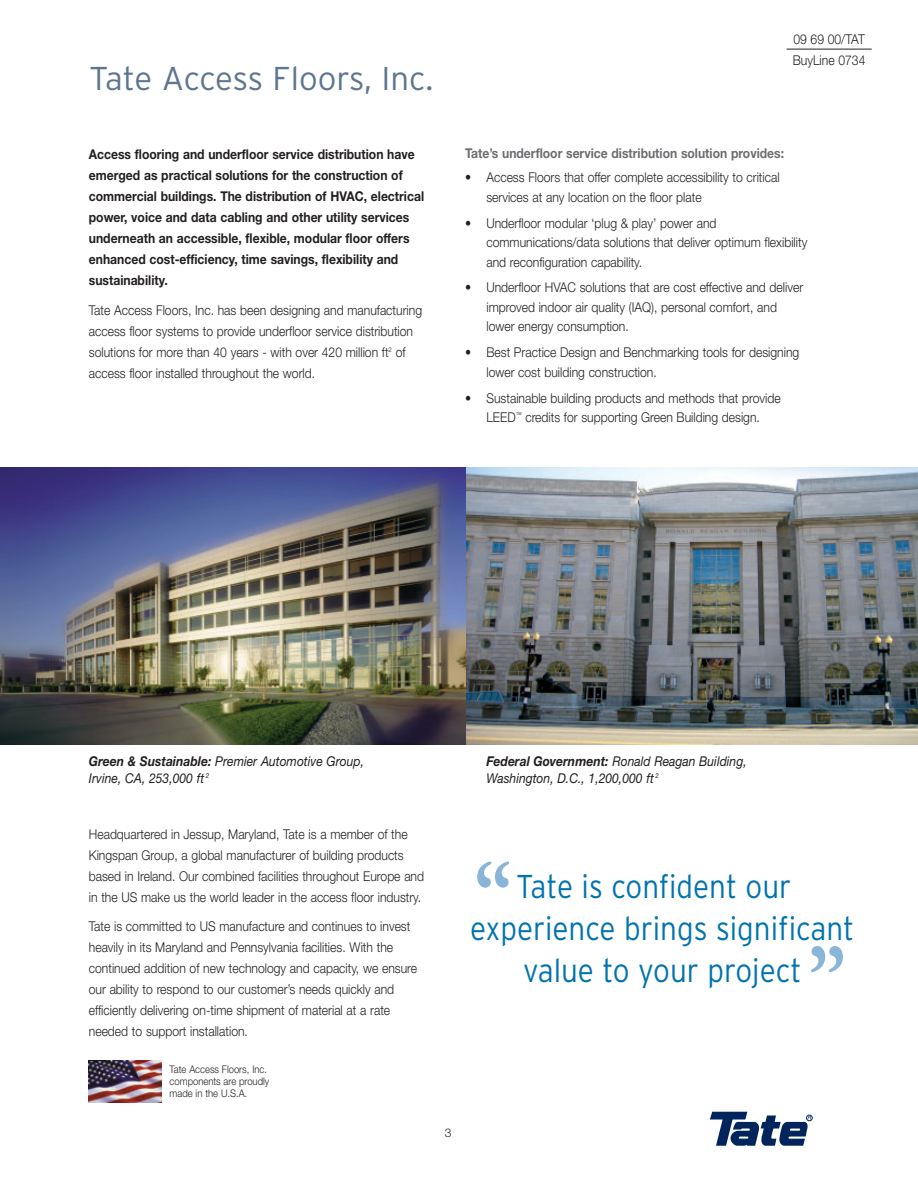
<style>
.page{position:relative;width:918px;height:1188px;background:#fff}
.page>*{position:absolute;margin:0;border:0;box-sizing:border-box;transform-origin:0 0}
.t1{font:700 90px "Adobe Garamond";color:#89b5d8;scale:.9 1}
.t2{font:300 33px/42px "Interstate";color:#0073ae;text-align:center;scale:.9 1}
.t3{font:300 33px "Interstate";letter-spacing:-.01em;color:#5e758f}
.t4{font:300 13.5px/21px "Helvetica Neue";color:#231f20;scale:.9 1}
.t5{font:700 13.5px/21px "Helvetica Neue";color:#231f20;scale:.9 1}
.t6{font:italic 13.5px/16.5px "Helvetica Neue";color:#231f20;scale:.9 1}
.t7{font:700 13.5px "Helvetica Neue";color:#6c6d70;scale:.9 1}
.t8{font:300 12px "Helvetica Neue";color:#231f20}
.t9{font:300 10.5px/12px "Helvetica Neue";color:#231f20;scale:.9 1}
.s1{font-weight:700}
</style>
<div class="page">
<hr style="left:787px;top:49px;width:85px;height:1px;background:#231f20">
<img style="left:0;top:468px;width:918px;height:276px">
<svg style="left:710px;top:1112px;width:102px;height:34px"></svg>
<img style="left:89px;top:1060px;width:72px;height:43px">
<h2 class="t3" style="left:89px;top:66px;width:346px">Tate Access Floors, Inc.</h2>
<p class="t5" style="left:89px;top:145px;width:374px">Access flooring and underfloor service distribution have emerged as practical solutions for the construction of commercial buildings. The distribution of HVAC, electrical power, voice and data cabling and other utility services underneath an accessible, flexible, modular floor offers enhanced cost-efficiency, time savings, flexibility and sustainability.</p>
<p class="t4" style="left:89px;top:301px;width:372px">Tate Access Floors, Inc. has been designing and manufacturing access floor systems to provide underfloor service distribution solutions for more than 40 years - with over 420 million ft<sup>2</sup> of access floor installed throughout the world.</p>
<p class="t4" style="left:793px;top:30px;width:82px">09 69 00/TAT<br>BuyLine 0734</p>
<p class="t7" style="left:465px;top:149px;width:356px">Tate’s underfloor service distribution solution provides:</p>
<p class="t4" style="left:486px;top:169px;width:327px;line-height:19.5px;text-indent:-21px">• Access Floors that offer complete accessibility to critical services at any location on the floor plate</p>
<p class="t4" style="left:486px;top:214px;width:358px;line-height:19.5px;text-indent:-21px">• Underfloor modular ‘plug &amp; play’ power and communications/data solutions that deliver optimum flexibility and reconfiguration capability.</p>
<p class="t4" style="left:486px;top:279px;width:353px;line-height:19.5px;text-indent:-21px">• Underfloor HVAC solutions that are cost effective and deliver improved indoor air quality (IAQ), personal comfort, and lower energy consumption.</p>
<p class="t4" style="left:486px;top:344px;width:349px;line-height:19.5px;text-indent:-21px">• Best Practice Design and Benchmarking tools for designing lower cost building construction.</p>
<p class="t4" style="left:465px;top:389px;width:352px;line-height:19.5px;text-align:center">• Sustainable building products and methods that provide<br>LEED<sup>™</sup> credits for supporting Green Building design.</p>
<p class="t6" style="left:89px;top:755px;width:307px"><span class="s1">Green &amp; Sustainable:</span> Premier Automotive Group,<br>Irvine, CA, 253,000 ft <sup>2</sup></p>
<p class="t6" style="left:486px;top:755px;width:291px"><span class="s1">Federal Government:</span> Ronald Reagan Building,<br>Washington, D.C., 1,200,000 ft <sup>2</sup></p>
<p class="t4" style="left:89px;top:825px;width:374px">Headquartered in Jessup, Maryland, Tate is a member of the Kingspan Group, a global manufacturer of building products based in Ireland. Our combined facilities throughout Europe and in the US make us the world leader in the access floor industry.</p>
<p class="t4" style="left:89px;top:917px;width:366px">Tate is committed to US manufacture and continues to invest heavily in its Maryland and Pennsylvania facilities. With the continued addition of new technology and capacity, we ensure our ability to respond to our customer’s needs quickly and efficiently delivering on-time shipment of material at a rate needed to support installation.</p>
<p class="t9" style="left:170px;top:1064px;width:112px">Tate Access Floors, Inc. components are proudly made in the U.S.A.</p>
<h1 class="t1" style="left:474px;top:860px;width:44px">“</h1>
<h2 class="t2" style="left:470px;top:868px;width:428px">Tate is confident our experience brings significant value to your project</h2>
<h1 class="t1" style="left:808px;top:944px;width:44px">”</h1>
<p class="t8" style="left:445px;top:1128px;width:8px">3</p>
</div>
